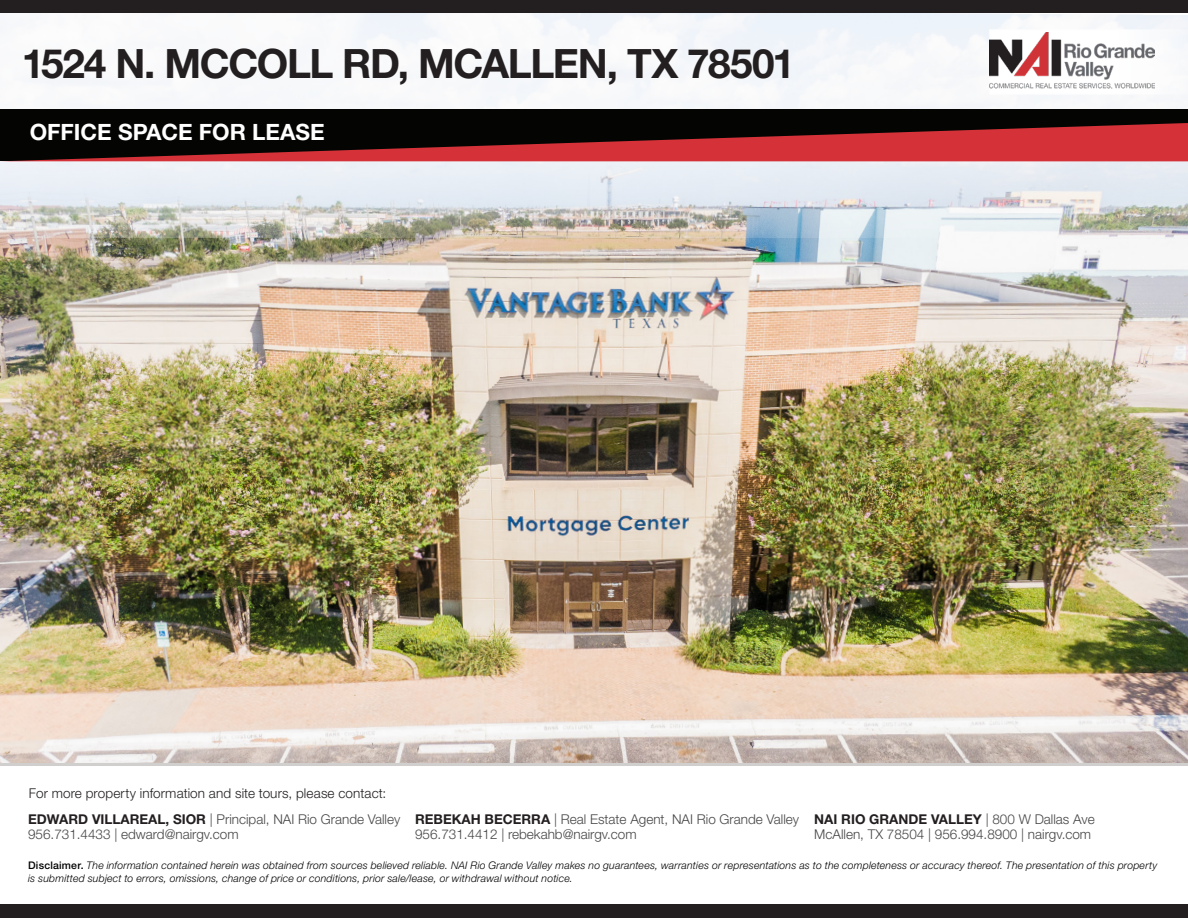
<style>
.page{position:relative;width:1188px;height:918px;background:#fff}
.page>*{position:absolute;margin:0;border:0;box-sizing:border-box;transform-origin:0 0}
.t1{font:700 40.5px "Helvetica Neue LT Std";letter-spacing:-.03em;color:#231f20}
.t2{font:700 22.5px "Helvetica Neue LT Std";color:#fff}
.t3{font:300 13.5px "Helvetica Neue LT Std";color:#464646}
.t4{font:300 13.5px "Helvetica Neue LT Std";letter-spacing:.01em;color:#231f20}
.t5{font:700 13.5px "Helvetica Neue LT Std";color:#231f20}
.t6{font:italic 300 10.5px/12.6px "Helvetica Neue LT Std";letter-spacing:.015em;color:#000}
.s1{font-weight:700;color:#231f20}
.s2{font-weight:300;color:#464646}
.s3{font-weight:500;font-style:normal}
</style>
<div class="page">
<img style="left:0;top:238px;width:1188px;height:525px">
<svg style="left:0;top:13px;width:1188px;height:225px"></svg>
<div style="left:0;top:904px;width:1188px;height:14px;background:#231f20"></div>
<div style="left:0;top:110px;width:1188px;height:51px;background:#040503"></div>
<svg style="left:12px;top:123px;width:1176px;height:38px"></svg>
<hr style="left:0;top:763px;width:1188px;height:3px;background:#d0cfcd">
<svg style="left:989px;top:29px;width:199px;height:66px"></svg>
<img style="left:989px;top:32px;width:165px;height:56px">
<div style="left:0;top:0;width:1188px;height:13px;background:#231f20"></div>
<p class="t1" style="left:22px;top:39px;width:775px">1524 N. MCCOLL RD, MCALLEN, TX 78501</p>
<p class="t2" style="left:30px;top:118px;width:297px">OFFICE SPACE FOR LEASE</p>
<p class="t4" style="left:29px;top:785px;width:359px">For more property information and site tours, please contact:</p>
<p class="t3" style="left:28px;top:811px;width:374px"><span class="s1">EDWARD VILLAREAL, SIOR</span> | Principal, NAI Rio Grande Valley</p>
<p class="t3" style="left:28px;top:826px;width:212px">956.731.4433 | edward@nairgv.com</p>
<p class="t3" style="left:415px;top:811px;width:386px"><span class="s1">REBEKAH BECERRA</span> | Real Estate Agent, NAI Rio Grande Valley</p>
<p class="t3" style="left:415px;top:826px;width:223px">956.731.4412 | rebekahb@nairgv.com</p>
<p class="t5" style="left:814px;top:811px;width:282px">NAI RIO GRANDE VALLEY <span class="s2">| 800 W Dallas Ave</span></p>
<p class="t3" style="left:814px;top:826px;width:278px">McAllen, TX 78504 | 956.994.8900 | nairgv.com</p>
<p class="t6" style="left:28px;top:859px;width:1131px"><span class="s3">Disclaimer.</span> The information contained herein was obtained from sources believed reliable. NAI Rio Grande Valley makes no guarantees, warranties or representations as to the completeness or accuracy thereof. The presentation of this property is submitted subject to errors, omissions, change of price or conditions, prior sale/lease, or withdrawal without notice.</p>
</div>
